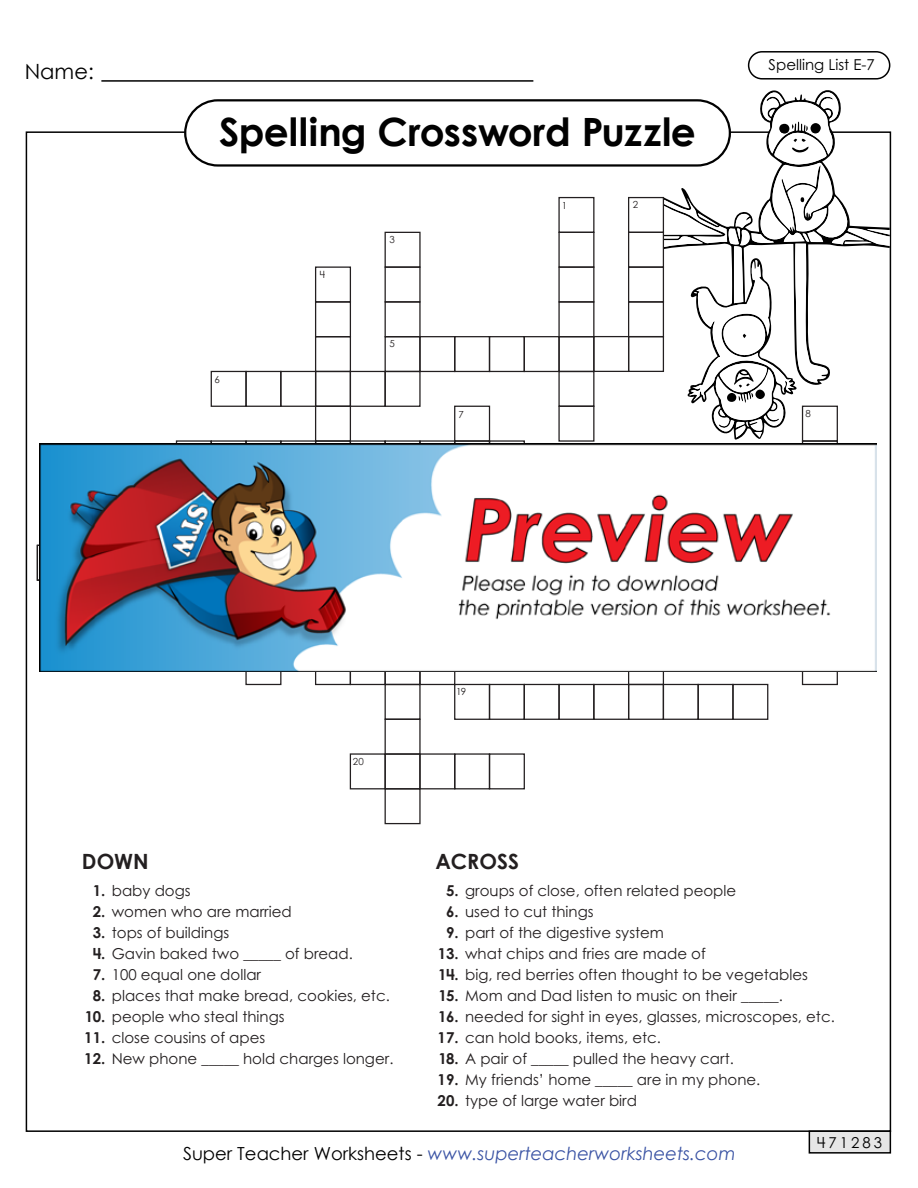
<style>
.page{position:relative;width:918px;height:1188px;background:#fff}
.page>*{position:absolute;margin:0;border:0;box-sizing:border-box;transform-origin:0 0}
.t1{font:700 39px "Century Gothic 2";color:#010101}
.t2{font:700 21px "Century STW4";color:#231f20}
.t3{font:21px "Century Gothic 2";color:#010101}
.t4{font:italic 18px "Century Gothic 2";color:#3a53a4}
.t5{font:15px "Century STW4";color:#231f20}
.t6{font:15px "Century STW4";color:#010101}
.t7{font:9.75px "Century Gothic";color:#231f20}
.t8{font:9.75px "Century STW4";color:#231f20}
.s1{font-weight:700}
.s2{font-style:normal;color:#010101}
</style>
<div class="page">
<hr style="left:101px;top:80px;width:432px;height:2px;background:#010101">
<svg style="left:664px;top:91px;width:226px;height:347px"></svg>
<div style="left:809px;top:1130px;width:82px;height:24px;background:#e6e6e6;border:2px solid #010101"></div>
<div style="left:185px;top:100px;width:545px;height:65px;background:#fff;border-radius:33px"></div>
<div style="left:184px;top:99px;width:547px;height:68px;border:2px solid #010101;border-radius:33px"></div>
<div style="left:748px;top:51px;width:142px;height:29px;border:2px solid #010101;border-radius:14px"></div>
<div style="left:315px;top:649px;width:36px;height:36px;border:1px solid #231f20"></div>
<div style="left:350px;top:649px;width:36px;height:36px;border:1px solid #231f20"></div>
<div style="left:419px;top:649px;width:36px;height:36px;border:1px solid #231f20"></div>
<div style="left:350px;top:753px;width:36px;height:36px;border:1px solid #231f20"></div>
<div style="left:419px;top:753px;width:36px;height:36px;border:1px solid #231f20"></div>
<div style="left:454px;top:753px;width:36px;height:36px;border:1px solid #231f20"></div>
<div style="left:489px;top:753px;width:36px;height:36px;border:1px solid #231f20"></div>
<div style="left:419px;top:336px;width:36px;height:36px;border:1px solid #231f20"></div>
<div style="left:454px;top:336px;width:36px;height:36px;border:1px solid #231f20"></div>
<div style="left:489px;top:336px;width:36px;height:36px;border:1px solid #231f20"></div>
<div style="left:524px;top:336px;width:36px;height:36px;border:1px solid #231f20"></div>
<div style="left:454px;top:684px;width:36px;height:36px;border:1px solid #231f20"></div>
<div style="left:489px;top:684px;width:36px;height:36px;border:1px solid #231f20"></div>
<div style="left:524px;top:684px;width:36px;height:36px;border:1px solid #231f20"></div>
<div style="left:558px;top:684px;width:36px;height:36px;border:1px solid #231f20"></div>
<div style="left:593px;top:684px;width:36px;height:36px;border:1px solid #231f20"></div>
<div style="left:628px;top:684px;width:36px;height:36px;border:1px solid #231f20"></div>
<div style="left:663px;top:684px;width:36px;height:36px;border:1px solid #231f20"></div>
<div style="left:698px;top:684px;width:36px;height:36px;border:1px solid #231f20"></div>
<div style="left:732px;top:684px;width:36px;height:36px;border:1px solid #231f20"></div>
<div style="left:37px;top:545px;width:36px;height:36px;border:1px solid #231f20"></div>
<div style="left:245px;top:649px;width:36px;height:36px;border:1px solid #231f20"></div>
<div style="left:593px;top:336px;width:36px;height:36px;border:1px solid #231f20"></div>
<div style="left:628px;top:336px;width:36px;height:36px;border:1px solid #231f20"></div>
<div style="left:628px;top:649px;width:36px;height:36px;border:1px solid #231f20"></div>
<div style="left:385px;top:232px;width:36px;height:36px;border:1px solid #231f20"></div>
<div style="left:385px;top:266px;width:36px;height:37px;border:1px solid #231f20"></div>
<div style="left:385px;top:301px;width:36px;height:36px;border:1px solid #231f20"></div>
<div style="left:385px;top:336px;width:36px;height:36px;border:1px solid #231f20"></div>
<div style="left:558px;top:197px;width:36px;height:36px;border:1px solid #231f20"></div>
<div style="left:558px;top:232px;width:36px;height:36px;border:1px solid #231f20"></div>
<div style="left:558px;top:266px;width:36px;height:37px;border:1px solid #231f20"></div>
<div style="left:558px;top:301px;width:36px;height:36px;border:1px solid #231f20"></div>
<div style="left:628px;top:197px;width:36px;height:36px;border:1px solid #231f20"></div>
<div style="left:628px;top:232px;width:36px;height:36px;border:1px solid #231f20"></div>
<div style="left:628px;top:266px;width:36px;height:37px;border:1px solid #231f20"></div>
<div style="left:628px;top:301px;width:36px;height:36px;border:1px solid #231f20"></div>
<div style="left:558px;top:336px;width:36px;height:36px;border:1px solid #231f20"></div>
<div style="left:558px;top:371px;width:36px;height:36px;border:1px solid #231f20"></div>
<div style="left:558px;top:406px;width:36px;height:36px;border:1px solid #231f20"></div>
<div style="left:315px;top:266px;width:36px;height:37px;border:1px solid #231f20"></div>
<div style="left:315px;top:301px;width:36px;height:36px;border:1px solid #231f20"></div>
<div style="left:315px;top:336px;width:36px;height:36px;border:1px solid #231f20"></div>
<div style="left:315px;top:371px;width:36px;height:36px;border:1px solid #231f20"></div>
<div style="left:315px;top:406px;width:36px;height:36px;border:1px solid #231f20"></div>
<div style="left:454px;top:406px;width:36px;height:36px;border:1px solid #231f20"></div>
<div style="left:454px;top:440px;width:36px;height:36px;border:1px solid #231f20"></div>
<div style="left:802px;top:440px;width:36px;height:36px;border:1px solid #231f20"></div>
<div style="left:802px;top:649px;width:36px;height:36px;border:1px solid #231f20"></div>
<div style="left:802px;top:406px;width:36px;height:36px;border:1px solid #231f20"></div>
<div style="left:211px;top:371px;width:36px;height:36px;border:1px solid #231f20"></div>
<div style="left:245px;top:371px;width:36px;height:36px;border:1px solid #231f20"></div>
<div style="left:280px;top:371px;width:36px;height:36px;border:1px solid #231f20"></div>
<div style="left:350px;top:371px;width:36px;height:36px;border:1px solid #231f20"></div>
<div style="left:385px;top:371px;width:36px;height:36px;border:1px solid #231f20"></div>
<div style="left:385px;top:649px;width:36px;height:36px;border:1px solid #231f20"></div>
<div style="left:385px;top:684px;width:36px;height:36px;border:1px solid #231f20"></div>
<div style="left:385px;top:719px;width:36px;height:36px;border:1px solid #231f20"></div>
<div style="left:385px;top:753px;width:36px;height:36px;border:1px solid #231f20"></div>
<div style="left:385px;top:788px;width:36px;height:36px;border:1px solid #231f20"></div>
<img style="left:39px;top:443px;width:838px;height:229px">
<h2 class="t3" style="left:25px;top:57px;width:71px">Name:</h2>
<h1 class="t1" style="left:219px;top:102px;width:478px">Spelling Crossword Puzzle</h1>
<p class="t7" style="left:214px;top:373px;width:7px">6</p>
<p class="t8" style="left:320px;top:268px;width:7px">4</p>
<p class="t7" style="left:389px;top:233px;width:7px">3</p>
<p class="t7" style="left:389px;top:337px;width:7px">5</p>
<p class="t7" style="left:458px;top:408px;width:7px">7</p>
<p class="t7" style="left:562px;top:198px;width:7px">1</p>
<p class="t7" style="left:633px;top:198px;width:7px">2</p>
<p class="t6" style="left:769px;top:54px;width:108px">Spelling List E-7</p>
<p class="t7" style="left:806px;top:406px;width:7px">8</p>
<p class="t7" style="left:353px;top:755px;width:12px">20</p>
<p class="t7" style="left:456px;top:685px;width:12px">19</p>
<h2 class="t2" style="left:82px;top:845px;width:68px">DOWN</h2>
<p class="t5" style="left:93px;top:880px;width:100px"><span class="s1">1.</span> baby dogs</p>
<p class="t5" style="left:93px;top:901px;width:201px"><span class="s1">2.</span> women who are married</p>
<p class="t5" style="left:93px;top:922px;width:138px"><span class="s1">3.</span> tops of buildings</p>
<p class="t5" style="left:93px;top:943px;width:262px"><span class="s1">4.</span> Gavin baked two _____ of bread.</p>
<p class="t5" style="left:93px;top:964px;width:170px"><span class="s1">7.</span> 100 equal one dollar</p>
<p class="t5" style="left:93px;top:985px;width:299px"><span class="s1">8.</span> places that make bread, cookies, etc.</p>
<p class="t5" style="left:85px;top:1006px;width:201px"><span class="s1">10.</span> people who steal things</p>
<p class="t5" style="left:84px;top:1027px;width:183px"><span class="s1">11.</span> close cousins of apes</p>
<p class="t5" style="left:84px;top:1048px;width:311px"><span class="s1">12.</span> New phone _____ hold charges longer.</p>
<h2 class="t2" style="left:435px;top:845px;width:85px">ACROSS</h2>
<p class="t5" style="left:446px;top:880px;width:292px"><span class="s1">5.</span> groups of close, often related people</p>
<p class="t5" style="left:446px;top:901px;width:149px"><span class="s1">6.</span> used to cut things</p>
<p class="t5" style="left:446px;top:922px;width:219px"><span class="s1">9.</span> part of the digestive system</p>
<p class="t5" style="left:438px;top:943px;width:270px"><span class="s1">13.</span> what chips and fries are made of</p>
<p class="t5" style="left:438px;top:964px;width:371px"><span class="s1">14.</span> big, red berries often thought to be vegetables</p>
<p class="t5" style="left:439px;top:985px;width:346px"><span class="s1">15.</span> Mom and Dad listen to music on their _____.</p>
<p class="t5" style="left:438px;top:1006px;width:398px"><span class="s1">16.</span> needed for sight in eyes, glasses, microscopes, etc.</p>
<p class="t5" style="left:438px;top:1027px;width:225px"><span class="s1">17.</span> can hold books, items, etc.</p>
<p class="t5" style="left:439px;top:1048px;width:297px"><span class="s1">18.</span> A pair of _____ pulled the heavy cart.</p>
<p class="t5" style="left:438px;top:1069px;width:324px"><span class="s1">19.</span> My friends’ home _____ are in my phone.</p>
<p class="t5" style="left:438px;top:1090px;width:201px"><span class="s1">20.</span> type of large water bird</p>
<p class="t4" style="left:183px;top:1141px;width:554px"><span class="s2">Super Teacher Worksheets -</span> www.superteacherworksheets.com</p>
<p class="t6" style="left:817px;top:1132px;width:66px">471283</p>
</div>
